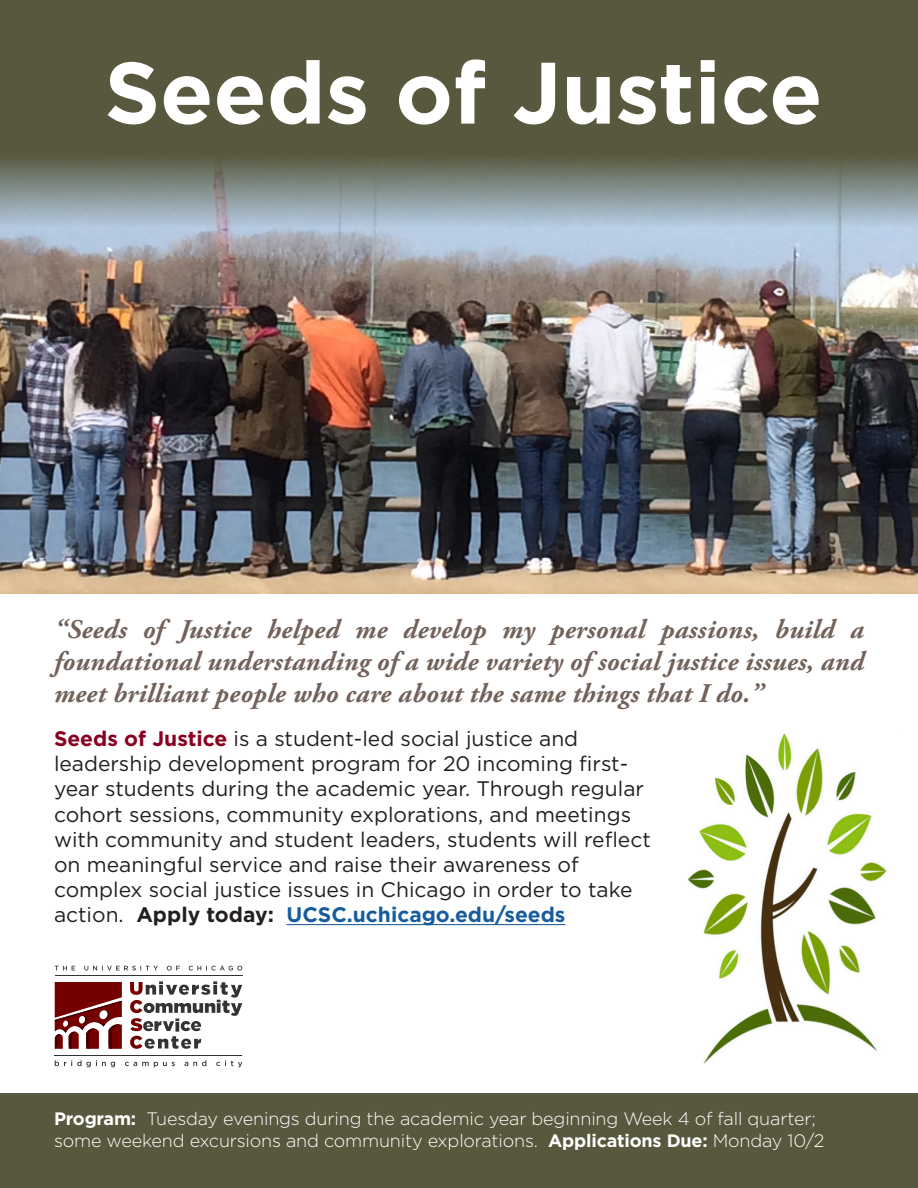
<style>
.page{position:relative;width:918px;height:1188px;background:#fff}
.page>*{position:absolute;margin:0;border:0;box-sizing:border-box;transform-origin:0 0}
.t1{font:700 87px "Gotham";color:#fff}
.t2{font:italic 700 27px/32.4px "Adobe Garamond Pro";letter-spacing:.01em;color:#72625a;text-align:justify}
.t3{font:21px/25.2px "Gotham";color:#231f20}
.t4{font:300 18px/22.5px "Gotham";letter-spacing:-.01em;color:#fff}
.s1{font-weight:700;color:#8a011f}
.s2{font-weight:700}
.s3{font-weight:700;color:#175d9e}
</style>
<div class="page">
<div style="left:0;top:1093px;width:918px;height:95px;background:#57583d"></div>
<img style="left:0;top:227px;width:918px;height:367px">
<div style="left:0;top:154px;width:918px;height:73px;background:linear-gradient(to bottom,#56583d,#b5cae1)"></div>
<hr style="left:287px;top:924px;width:279px;height:1px;background:#175d9e">
<div style="left:0;top:0;width:918px;height:154px;background:#57583d"></div>
<svg style="left:55px;top:982px;width:67px;height:67px"></svg>
<svg style="left:130px;top:981px;width:112px;height:68px"></svg>
<hr style="left:55px;top:975px;width:187px;height:1px;background:#333">
<svg style="left:55px;top:966px;width:187px;height:5px"></svg>
<hr style="left:55px;top:1055px;width:187px;height:1px;background:#333">
<svg style="left:55px;top:1060px;width:187px;height:7px"></svg>
<img style="left:688px;top:729px;width:212px;height:335px">
<p class="t1" style="left:104px;top:35px;width:720px">Seeds of Justice</p>
<p class="t2" style="left:54px;top:613px;width:812px">“Seeds of Justice helped me develop my personal passions, build a foundational understanding of a wide variety of social justice issues, and meet brilliant people who care about the same things that I do.”</p>
<p class="t3" style="left:54px;top:726px;width:598px"><span class="s1">Seeds of Justice</span> is a student-led social justice and leadership development program for 20 incoming first&shy;year students during the academic year. Through regular cohort sessions, community explorations, and meetings with community and student leaders, students will reflect on meaningful service and raise their awareness of complex social justice issues in Chicago in order to take action. <span class="s2">Apply today:</span> <span class="s3">UCSC.uchicago.edu/seeds</span></p>
<p class="t4" style="left:54px;top:1107px;width:772px"><span class="s2">Program:</span> Tuesday evenings during the academic year beginning Week 4 of fall quarter; some weekend excursions and community explorations. <span class="s2">Applications Due:</span> Monday 10/2</p>
</div>
